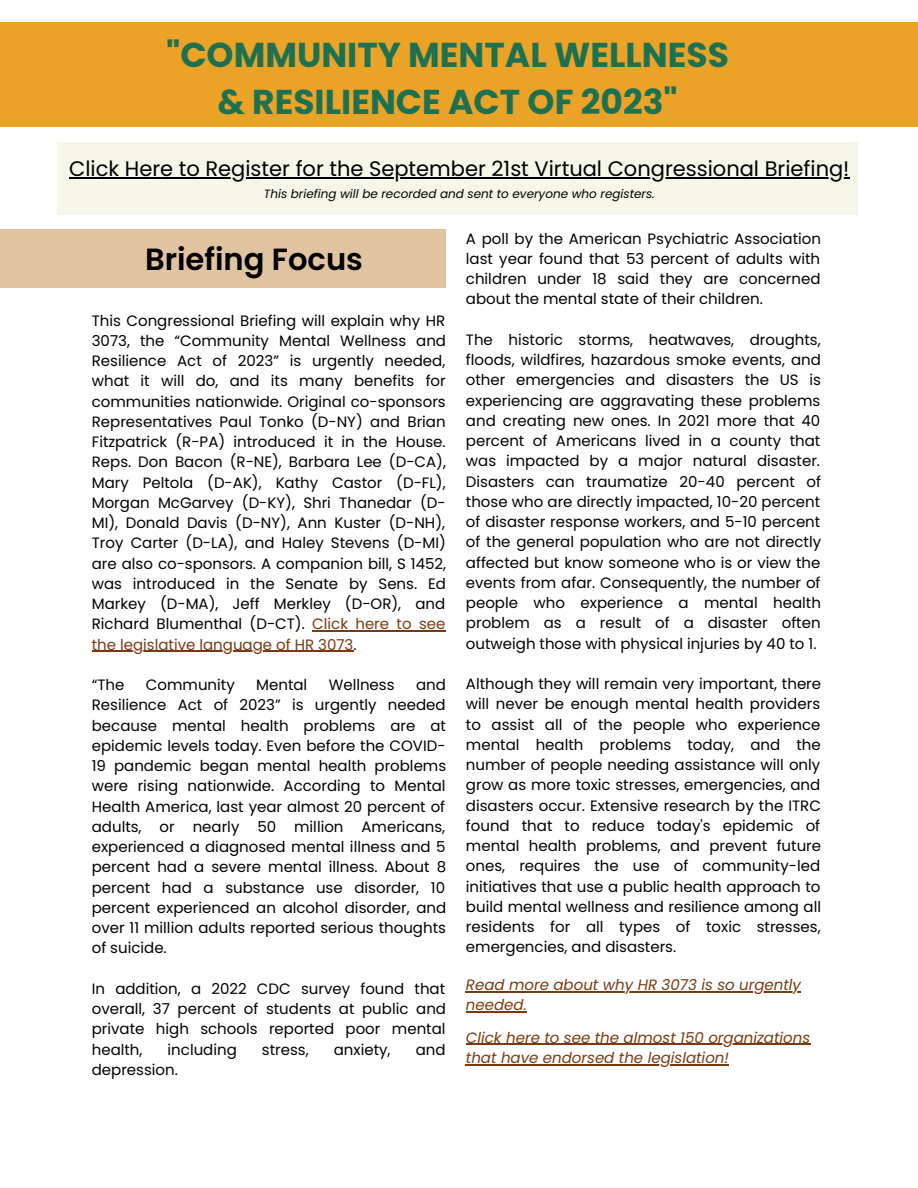
<style>
.page{position:relative;width:918px;height:1188px;background:#fff}
.page>*{position:absolute;margin:0;border:0;box-sizing:border-box;transform-origin:0 0}
.t1{font:700 34.5px "Poppins";color:#1d7151}
.t2{font:600 30.6px "Poppins";color:#000}
.t3{font:21px "Poppins";color:#000}
.t4{font:15px/20.2px "Poppins";color:#000;text-align:justify}
.t5{font:italic 15px/20.2px "Poppins";color:#7b3911}
.t6{font:italic 12px "Poppins";color:#000}
.s1{color:#7b3911}
</style>
<div class="page">
<div style="left:57px;top:142px;width:801px;height:72px;background:#f6f6e9"></div>
<div style="left:0;top:230px;width:446px;height:58px;background:#e0c4a1"></div>
<div style="left:0;top:22px;width:918px;height:105px;background:#eba327"></div>
<hr style="left:312px;top:631px;width:133px;height:1px;background:#7b3911">
<hr style="left:92px;top:651px;width:261px;height:1px;background:#7b3911">
<hr style="left:466px;top:991px;width:335px;height:1px;background:#7b3911">
<hr style="left:466px;top:1011px;width:61px;height:1px;background:#7b3911">
<hr style="left:69px;top:177px;width:781px;height:2px;background:#000">
<hr style="left:466px;top:1044px;width:344px;height:1px;background:#7b3911">
<hr style="left:466px;top:1064px;width:263px;height:1px;background:#7b3911">
<p class="t1" style="left:166px;top:31px;width:564px">"COMMUNITY MENTAL WELLNESS</p>
<p class="t1" style="left:217px;top:78px;width:462px">&amp; RESILIENCE ACT OF 2023"</p>
<p class="t3" style="left:69px;top:154px;width:782px">Click Here to Register for the September 21st Virtual Congressional Briefing!</p>
<p class="t6" style="left:264px;top:186px;width:392px">This briefing will be recorded and sent to everyone who registers.</p>
<p class="t2" style="left:145px;top:238px;width:219px">Briefing Focus</p>
<p class="t4" style="left:92px;top:310px;width:356px">This Congressional Briefing will explain why HR 3073, the “Community Mental Wellness and Resilience Act of 2023” is urgently needed, what it will do, and its many benefits for communities nationwide. Original co-sponsors Representatives Paul Tonko (D-NY) and Brian Fitzpatrick (R-PA) introduced it in the House.<br>Reps. Don Bacon (R-NE), Barbara Lee (D-CA), Mary Peltola (D-AK), Kathy Castor (D-FL), Morgan McGarvey (D-KY), Shri Thanedar (D-MI), Donald Davis (D-NY), Ann Kuster (D-NH), Troy Carter (D-LA), and Haley Stevens (D-MI) are also co-sponsors. A companion bill, S 1452, was introduced in the Senate by Sens. Ed Markey (D-MA), Jeff Merkley (D-OR), and Richard Blumenthal (D-CT). <span class="s1">Click here to see the legislative language of HR 3073</span>.</p>
<p class="t4" style="left:92px;top:675px;width:34px">“The</p>
<p class="t4" style="left:146px;top:675px;width:90px">Community</p>
<p class="t4" style="left:256px;top:675px;width:53px">Mental</p>
<p class="t4" style="left:329px;top:675px;width:67px">Wellness</p>
<p class="t4" style="left:92px;top:675px;width:356px;text-indent:324px">and Resilience Act of 2023” is urgently needed because mental health problems are at epidemic levels today. Even before the COVID-19 pandemic began mental health problems were rising nationwide. According to Mental Health America, last year almost 20 percent of adults, or nearly 50 million Americans, experienced a diagnosed mental illness and 5 percent had a severe mental illness. About 8 percent had a substance use disorder, 10 percent experienced an alcohol disorder, and over 11 million adults reported serious thoughts of suicide.</p>
<p class="t4" style="left:92px;top:979px;width:356px">In addition, a 2022 CDC survey found that overall, 37 percent of students at public and private high schools reported poor mental health,</p>
<p class="t4" style="left:168px;top:1039px;width:71px">including</p>
<p class="t4" style="left:262px;top:1039px;width:48px">stress,</p>
<p class="t4" style="left:334px;top:1039px;width:58px">anxiety,</p>
<p class="t4" style="left:416px;top:1039px;width:31px">and</p>
<p class="t4" style="left:92px;top:1060px;width:88px">depression.</p>
<p class="t4" style="left:466px;top:228px;width:357px">A poll by the American Psychiatric Association last year found that 53 percent of adults with children under 18 said they are concerned about the mental state of their children.</p>
<p class="t4" style="left:466px;top:330px;width:357px">The historic storms, heatwaves, droughts, floods, wildfires, hazardous smoke events, and other emergencies and disasters the US is experiencing are aggravating these problems and creating new ones. In 2021 more that 40 percent of Americans lived in a county that was impacted by a major natural disaster.<br>Disasters can traumatize 20-40 percent of those who are directly impacted, 10-20 percent of disaster response workers, and 5-10 percent of the general population who are not directly affected but know someone who is or view the events from afar. Consequently, the number of people who experience a mental health problem as a result of a disaster often outweigh those with physical injuries by 40 to 1.</p>
<p class="t4" style="left:466px;top:674px;width:357px">Although they will remain very important, there will never be enough mental health providers to assist all of the people who experience mental health problems today, and the number of people needing assistance will only grow as more toxic stresses, emergencies, and disasters occur. Extensive research by the ITRC found that to reduce today's epidemic of mental health problems, and prevent future ones, requires the use of community-led initiatives that use a public health approach to build mental wellness and resilience among all residents for all types of toxic stresses, emergencies, and disasters.</p>
<p class="t5" style="left:466px;top:975px;width:337px">Read more about why HR 3073 is so urgently needed.</p>
<p class="t5" style="left:466px;top:1027px;width:346px">Click here to see the almost 150 organizations that have endorsed the legislation!</p>
</div>
